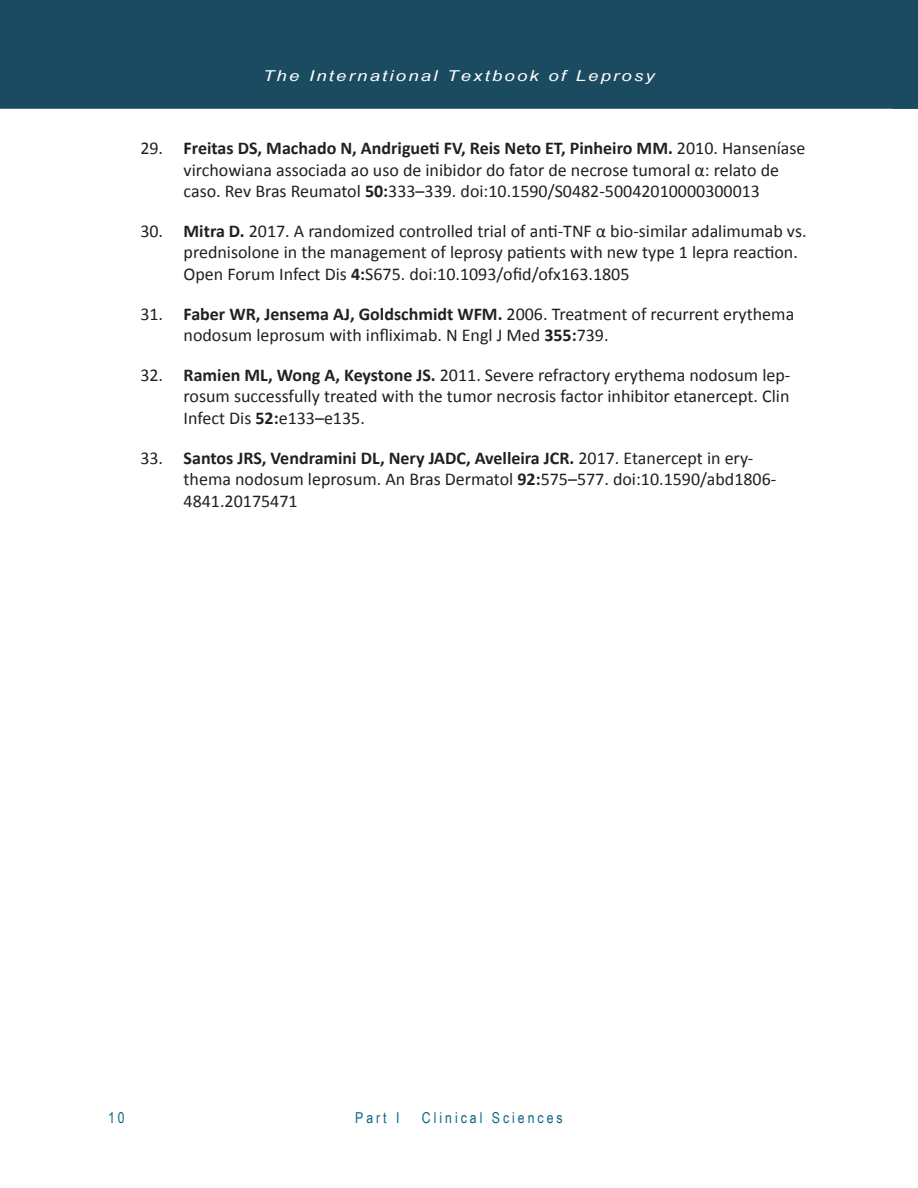
<style>
.page{position:relative;width:918px;height:1188px;background:#fff}
.page>*{position:absolute;margin:0;border:0;box-sizing:border-box;transform-origin:0 0}
.Bibliography{font:18px/21.6px "Calibri";color:#231f20}
.t1{font:italic 15px "Arial Narrow";letter-spacing:.1em;color:#fff;scale:1.5 1}
.t2{font:15px "Arial Narrow";letter-spacing:.2em;color:#0a6786}
.s1{font-weight:700}
</style>
<div class="page">
<div style="left:0;top:0;width:892px;height:109px;background:#1b4b61"></div>
<div style="left:892px;top:0;width:26px;height:109px;background:#1b4b61"></div>
<p class="t1" style="left:263px;top:65px;width:263px">The International Textbook of Leprosy</p>
<p class="Bibliography" style="left:184px;top:136px;width:623px;text-indent:-43px">29. <span class="s1">Freitas DS, Machado N, Andrigueti FV, Reis Neto ET, Pinheiro MM.</span> 2010. Hanseníase virchowiana associada ao uso de inibidor do fator de necrose tumoral α: relato de caso. Rev Bras Reumatol <span class="s1">50:</span>333–339. doi:10.1590/S0482-50042010000300013</p>
<p class="Bibliography" style="left:184px;top:219px;width:624px;text-indent:-43px">30. <span class="s1">Mitra D.</span> 2017. A randomized controlled trial of anti-TNF α bio-similar adalimumab vs. prednisolone in the management of leprosy patients with new type 1 lepra reaction.<br>Open Forum Infect Dis <span class="s1">4:</span>S675. doi:10.1093/ofid/ofx163.1805</p>
<p class="Bibliography" style="left:184px;top:302px;width:612px;text-indent:-43px">31. <span class="s1">Faber WR, Jensema AJ, Goldschmidt WFM.</span> 2006. Treatment of recurrent erythema nodosum leprosum with infliximab. N Engl J Med <span class="s1">355:</span>739.</p>
<p class="Bibliography" style="left:184px;top:363px;width:608px;text-align:justify;text-indent:-43px">32. <span class="s1">Ramien ML, Wong A, Keystone JS.</span> 2011. Severe refractory erythema nodosum lep&shy;rosum successfully treated with the tumor necrosis factor inhibitor etanercept. Clin Infect Dis <span class="s1">52:</span>e133–e135.</p>
<p class="Bibliography" style="left:184px;top:446px;width:594px;text-indent:-43px">33. <span class="s1">Santos JRS, Vendramini DL, Nery JADC, Avelleira JCR.</span> 2017. Etanercept in ery&shy;thema nodosum leprosum. An Bras Dermatol <span class="s1">92:</span>575–577. doi:10.1590/abd1806-<br>4841.20175471</p>
<p class="t2" style="left:108px;top:1107px;width:18px">10</p>
<p class="t2" style="left:355px;top:1107px;width:46px">Part I</p>
<p class="t2" style="left:422px;top:1107px;width:142px">Clinical Sciences</p>
</div>
